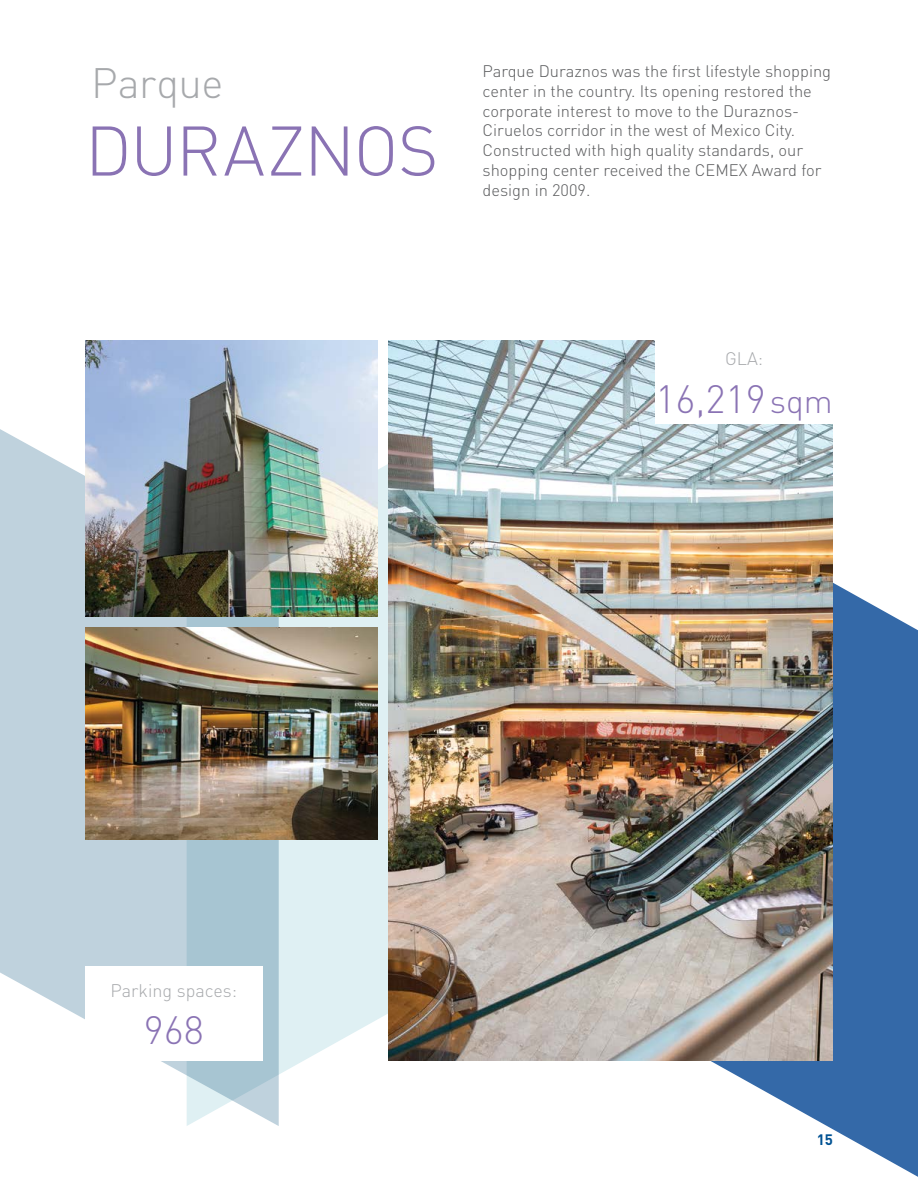
<style>
.page{position:relative;width:918px;height:1188px;background:#fff}
.page>*{position:absolute;margin:0;border:0;box-sizing:border-box;transform-origin:0 0}
.t1{font:300 69px "DIN";letter-spacing:-.02em;color:#8a73b4}
.t2{font:300 42px "DIN";letter-spacing:-.01em;color:#a7a9ac}
.t3{font:300 39px "DIN";color:#8a73b4}
.t4{font:300 18px "DIN";color:#a7a9ac}
.t5{font:300 16.5px/19.8px "DIN";color:#58595b}
.t6{font:700 15px "DIN";color:#005293}
.s1{font-size:33px}
</style>
<div class="page">
<svg style="left:0;top:429px;width:187px;height:697px;fill:#bfd2dd"></svg>
<svg style="left:187px;top:464px;width:255px;height:662px;fill:#dff0f3"></svg>
<svg style="left:692px;top:582px;width:226px;height:595px;fill:#3469a8"></svg>
<img style="left:388px;top:340px;width:445px;height:720px">
<div style="left:655px;top:340px;width:178px;height:83px;background:#fff"></div>
<div style="left:85px;top:966px;width:178px;height:94px;background:#fff"></div>
<img style="left:85px;top:340px;width:293px;height:277px">
<img style="left:85px;top:627px;width:293px;height:213px">
<h2 class="t2" style="left:91px;top:57px;width:134px">Parque</h2>
<h1 class="t1" style="left:85px;top:108px;width:355px">DURAZNOS</h1>
<p class="t5" style="left:483px;top:61px;width:350px">Parque Duraznos was the first lifestyle shopping center in the country. Its opening restored the corporate interest to move to the Duraznos-Ciruelos corridor in the west of Mexico City.<br>Constructed with high quality standards, our shopping center received the CEMEX Award for design in 2009.</p>
<p class="t4" style="left:725px;top:347px;width:40px">GLA:</p>
<h3 class="t3" style="left:655px;top:375px;width:179px">16,219<span class="s1">sqm</span></h3>
<p class="t4" style="left:111px;top:980px;width:128px">Parking spaces:</p>
<h3 class="t3" style="left:144px;top:1006px;width:62px">968</h3>
<p class="t6" style="left:817px;top:1130px;width:18px">15</p>
</div>
